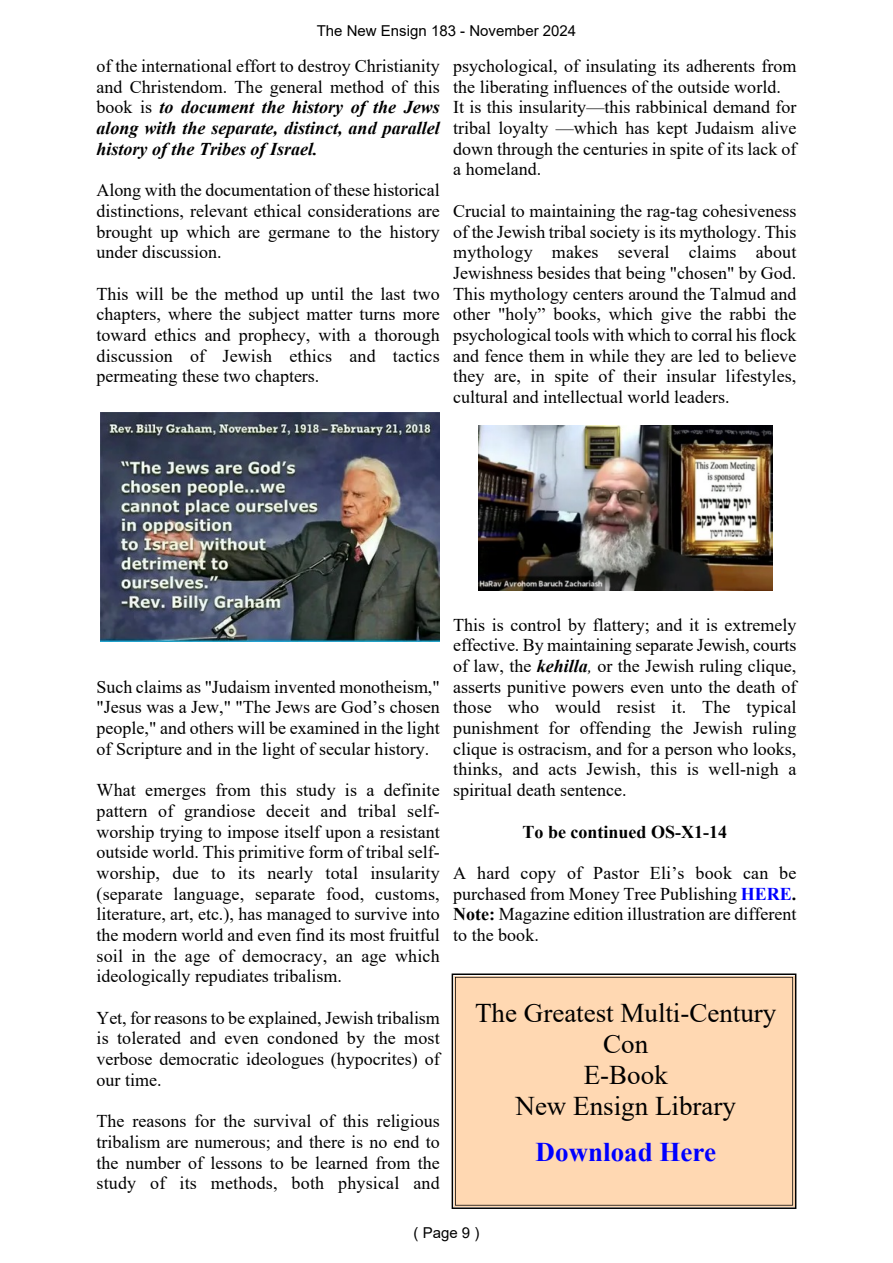
<style>
.page{position:relative;width:893px;height:1263px;background:#fff}
.page>*{position:absolute;margin:0;border:0;box-sizing:border-box;transform-origin:0 0}
.t1{font:27px/31px "Times New Roman";color:#000;text-align:center}
.t2{font:700 27px "Times New Roman";color:#00f}
.t3{font:18px/20.7px "Times New Roman";color:#000;text-align:justify}
.t4{font:italic 700 18px/20.7px "Times New Roman";color:#000;text-align:justify}
.t5{font:700 18px "Times New Roman";color:#000}
.t6{font:15px "Arial";color:#000}
.s1{font-weight:400;font-style:normal}
.s2{font-weight:700;font-style:italic}
.s3{font-style:italic}
.s4{font-weight:700;color:#00f}
.s5{font-weight:700}
</style>
<div class="page">
<img style="left:100px;top:413px;width:340px;height:229px">
<img style="left:478px;top:425px;width:294px;height:166px">
<div style="left:452px;top:973px;width:344px;height:236px;background:#ffd8b2"></div>
<p class="t6" style="left:317px;top:25px;width:261px">The New Ensign 183 - November 2024</p>
<p class="t4" style="left:97px;top:58px;width:345px"><span class="s1">of the international effort to destroy Christianity and Christendom. The general method of this book is</span> to document the history of the Jews along with the separate, distinct, and parallel history of the Tribes of Israel.</p>
<p class="t3" style="left:97px;top:181px;width:345px">Along with the documentation of these historical distinctions, relevant ethical considerations are brought up which are germane to the history under discussion.</p>
<p class="t3" style="left:97px;top:285px;width:345px">This will be the method up until the last two chapters, where the subject matter turns more toward ethics and prophecy, with a thorough discussion of Jewish ethics and tactics permeating these two chapters.</p>
<p class="t3" style="left:453px;top:57px;width:345px;text-align:left">psychological, of insulating its adherents from the liberating influences of the outside world.<br>It is this insularity—this rabbinical demand for tribal loyalty —which has kept Judaism alive down through the centuries in spite of its lack of a homeland.</p>
<p class="t3" style="left:453px;top:202px;width:345px">Crucial to maintaining the rag-tag cohesiveness of the Jewish tribal society is its mythology. This mythology makes several claims about Jewishness besides that being "chosen" by God.<br>This mythology centers around the Talmud and other "holy” books, which give the rabbi the psychological tools with which to corral his flock and fence them in while they are led to believe they are, in spite of their insular lifestyles, cultural and intellectual world leaders.</p>
<p class="t3" style="left:97px;top:678px;width:345px">Such claims as "Judaism invented monotheism," "Jesus was a Jew," "The Jews are God’s chosen people," and others will be examined in the light of Scripture and in the light of secular history.</p>
<p class="t3" style="left:97px;top:781px;width:345px">What emerges from this study is a definite pattern of grandiose deceit and tribal self&shy;worship trying to impose itself upon a resistant outside world. This primitive form of tribal self&shy;worship, due to its nearly total insularity (separate language, separate food, customs, literature, art, etc.), has managed to survive into the modern world and even find its most fruitful soil in the age of democracy, an age which ideologically repudiates tribalism.</p>
<p class="t3" style="left:97px;top:1009px;width:345px">Yet, for reasons to be explained, Jewish tribalism is tolerated and even condoned by the most verbose democratic ideologues (hypocrites) of our time.</p>
<p class="t3" style="left:97px;top:1112px;width:345px">The reasons for the survival of this religious tribalism are numerous; and there is no end to the number of lessons to be learned from the study of its methods, both physical and</p>
<p class="t3" style="left:453px;top:616px;width:345px">This is control by flattery; and it is extremely effective. By maintaining separate Jewish, courts of law, the <span class="s2">kehilla</span><span class="s3">,</span> or the Jewish ruling clique, asserts punitive powers even unto the death of those who would resist it. The typical punishment for offending the Jewish ruling clique is ostracism, and for a person who looks, thinks, and acts Jewish, this is well-nigh a spiritual death sentence.</p>
<p class="t5" style="left:522px;top:825px;width:206px">To be continued OS-X1-14</p>
<p class="t3" style="left:453px;top:864px;width:345px">A hard copy of Pastor Eli’s book can be purchased from Money Tree Publishing <span class="s4">HERE</span><span class="s5">.<br>Note:</span> Magazine edition illustration are different to the book.</p>
<h1 class="t1" style="left:475px;top:1000px;width:303px">The Greatest Multi-Century<br>Con<br>E-Book<br>New Ensign Library</h1>
<h1 class="t2" style="left:536px;top:1143px;width:182px">Download Here</h1>
<p class="t6" style="left:413px;top:1227px;width:67px">( Page 9 )</p>
</div>
